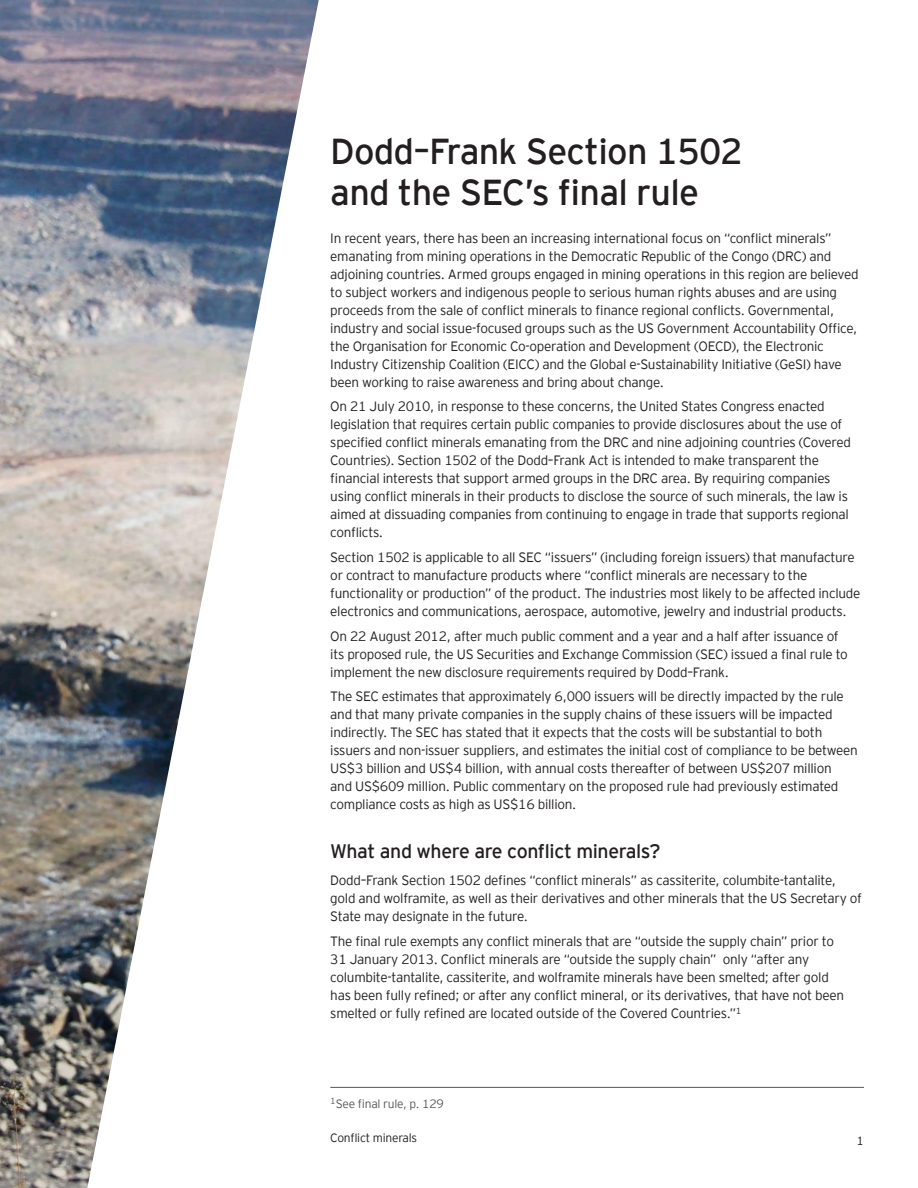
<style>
.page{position:relative;width:918px;height:1188px;background:#fff}
.page>*{position:absolute;margin:0;border:0;box-sizing:border-box;transform-origin:0 0}
.Headline_1{font:36px/41.2px "EY Interstate";letter-spacing:-.02em;color:#231f20}
.Headline_3{font:19.5px "EY Interstate";letter-spacing:-.02em;color:#231f20}
.Body_copy{font:300 13.5px/18px "EY Interstate";letter-spacing:-.02em;color:#231f20}
.Footnote{font:300 12px "EY Interstate";letter-spacing:-.02em;color:#57585a}
.t1{font:300 12px "EY Interstate";letter-spacing:-.02em;color:#231f20}
</style>
<div class="page">
<img style="left:0;top:0;width:319px;height:1188px">
<hr style="left:330px;top:1087px;width:534px;height:1px;background:#57585a">
<p class="Headline_1" style="left:330px;top:128px;width:414px">Dodd–Frank Section 1502 and the SEC’s final rule</p>
<p class="Body_copy" style="left:330px;top:228px;width:530px">In recent years, there has been an increasing international focus on “conflict minerals” emanating from mining operations in the Democratic Republic of the Congo (DRC) and adjoining countries. Armed groups engaged in mining operations in this region are believed to subject workers and indigenous people to serious human rights abuses and are using proceeds from the sale of conflict minerals to finance regional conflicts. Governmental, industry and social issue-focused groups such as the US Government Accountability Office, the Organisation for Economic Co-operation and Development (OECD), the Electronic Industry Citizenship Coalition (EICC) and the Global e-Sustainability Initiative (GeSI) have been working to raise awareness and bring about change.</p>
<p class="Body_copy" style="left:330px;top:397px;width:522px">On 21 July 2010, in response to these concerns, the United States Congress enacted legislation that requires certain public companies to provide disclosures about the use of specified conflict minerals emanating from the DRC and nine adjoining countries (Covered Countries). Section 1502 of the Dodd–Frank Act is intended to make transparent the financial interests that support armed groups in the DRC area. By requiring companies using conflict minerals in their products to disclose the source of such minerals, the law is aimed at dissuading companies from continuing to engage in trade that supports regional conflicts.</p>
<p class="Body_copy" style="left:330px;top:547px;width:532px">Section 1502 is applicable to all SEC “issuers” (including foreign issuers) that manufacture or contract to manufacture products where “conflict minerals are necessary to the functionality or production” of the product. The industries most likely to be affected include electronics and communications, aerospace, automotive, jewelry and industrial products.</p>
<p class="Body_copy" style="left:330px;top:626px;width:519px">On 22 August 2012, after much public comment and a year and a half after issuance of its proposed rule, the US Securities and Exchange Commission (SEC) issued a final rule to implement the new disclosure requirements required by Dodd–Frank.</p>
<p class="Body_copy" style="left:330px;top:687px;width:529px">The SEC estimates that approximately 6,000 issuers will be directly impacted by the rule and that many private companies in the supply chains of these issuers will be impacted indirectly. The SEC has stated that it expects that the costs will be substantial to both issuers and non-issuer suppliers, and estimates the initial cost of compliance to be between US$3 billion and US$4 billion, with annual costs thereafter of between US$207 million<br>and US$609 million. Public commentary on the proposed rule had previously estimated compliance costs as high as US$16 billion.</p>
<p class="Headline_3" style="left:330px;top:838px;width:332px">What and where are conflict minerals?</p>
<p class="Body_copy" style="left:330px;top:871px;width:533px">Dodd–Frank Section 1502 defines “conflict minerals” as cassiterite, columbite-tantalite, gold and wolframite, as well as their derivatives and other minerals that the US Secretary of<br>State may designate in the future.</p>
<p class="Body_copy" style="left:330px;top:931px;width:515px">The final rule exempts any conflict minerals that are “outside the supply chain” prior to 31 January 2013. Conflict minerals are “outside the supply chain” only “after any columbite-tantalite, cassiterite, and wolframite minerals have been smelted; after gold has been fully refined; or after any conflict mineral, or its derivatives, that have not been smelted or fully refined are located outside of the Covered Countries.”<sup>1</sup></p>
<p class="Footnote" style="left:330px;top:1095px;width:115px"><sup>1</sup>See final rule, p. 129</p>
<p class="t1" style="left:330px;top:1129px;width:88px">Conflict minerals</p>
<p class="t1" style="left:857px;top:1132px;width:9px">1</p>
</div>
